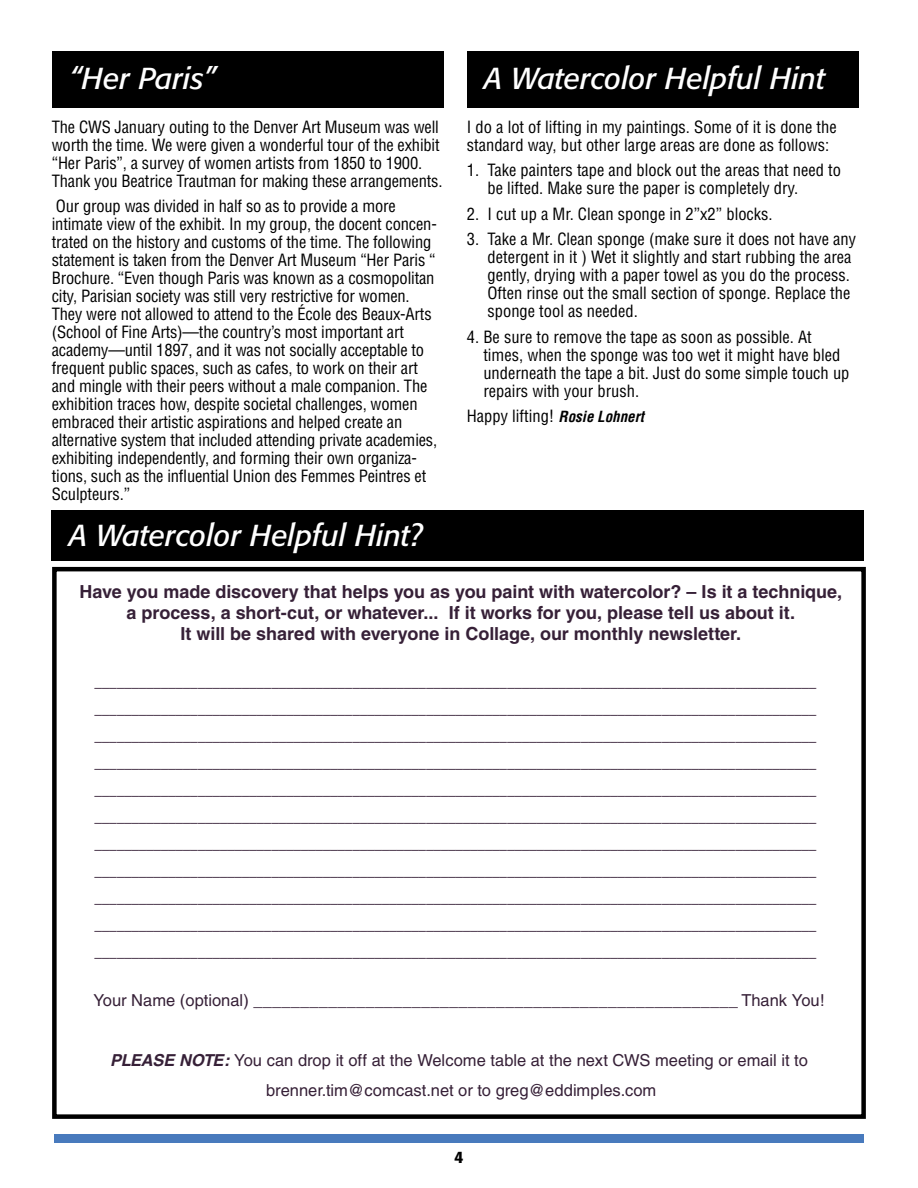
<style>
.page{position:relative;width:918px;height:1188px;background:#fff}
.page>*{position:absolute;margin:0;border:0;box-sizing:border-box;transform-origin:0 0}
.t1{font:italic 30px "Formata";color:#fff}
.t2{font:700 18px/21px "Helvetica";letter-spacing:-.005em;color:#362037;text-align:center}
.t3{font:condensed 16.5px/18px "Helvetica";letter-spacing:-.01em;color:#000}
.t4{font:16.5px/30px "Helvetica";color:#362037;text-align:center}
.t5{font:500 16.5px "Formata";color:#000}
.t6{font:italic 700 condensed 15px/27px "Helvetica";color:#362037;text-align:justify}
.s1{font-weight:700;font-style:italic;font-size:15px}
.s2{font-weight:700;font-style:italic}
</style>
<div class="page">
<div style="left:467px;top:51px;width:392px;height:57px;background:#000"></div>
<div style="left:52px;top:51px;width:392px;height:57px;background:#000"></div>
<div style="left:52px;top:510px;width:812px;height:50px;background:#000"></div>
<div style="left:52px;top:567px;width:814px;height:552px;border:4px solid #000"></div>
<div style="left:54px;top:1134px;width:810px;height:9px;background:#487abd"></div>
<h1 class="t1" style="left:69px;top:60px;width:148px">“Her Paris”</h1>
<h1 class="t1" style="left:485px;top:60px;width:342px">A Watercolor Helpful Hint</h1>
<p class="t3" style="left:52px;top:117px;width:392px">The CWS January outing to the Denver Art Museum was well worth the time. We were given a wonderful tour of the exhibit “Her Paris”, a survey of women artists from 1850 to 1900.<br>Thank you Beatrice Trautman for making these arrangements.</p>
<p class="t3" style="left:52px;top:197px;width:387px">Our group was divided in half so as to provide a more intimate view of the exhibit. In my group, the docent concen&shy;trated on the history and customs of the time. The following statement is taken from the Denver Art Museum “Her Paris “ Brochure. “Even though Paris was known as a cosmopolitan city, Parisian society was still very restrictive for women.<br>They were not allowed to attend to the École des Beaux-Arts (School of Fine Arts)—the country’s most important art academy—until 1897, and it was not socially acceptable to frequent public spaces, such as cafes, to work on their art and mingle with their peers without a male companion. The exhibition traces how, despite societal challenges, women embraced their artistic aspirations and helped create an alternative system that included attending private academies, exhibiting independently, and forming their own organiza&shy;tions, such as the influential Union des Femmes Peintres et Sculpteurs.”</p>
<h1 class="t1" style="left:69px;top:517px;width:355px">A Watercolor Helpful Hint?</h1>
<p class="t3" style="left:467px;top:117px;width:371px">I do a lot of lifting in my paintings. Some of it is done the standard way, but other large areas are done as follows:</p>
<p class="t3" style="left:488px;top:161px;width:355px;text-indent:-21px">1. Take painters tape and block out the areas that need to be lifted. Make sure the paper is completely dry.</p>
<p class="t3" style="left:467px;top:204px;width:307px">2. I cut up a Mr. Clean sponge in 2”x2” blocks.</p>
<p class="t3" style="left:488px;top:230px;width:370px;text-indent:-21px">3. Take a Mr. Clean sponge (make sure it does not have any detergent in it ) Wet it slightly and start rubbing the area gently, drying with a paper towel as you do the process.<br>Often rinse out the small section of sponge. Replace the sponge tool as needed.</p>
<p class="t3" style="left:483px;top:327px;width:368px;text-indent:-16px">4. Be sure to remove the tape as soon as possible. At times, when the sponge was too wet it might have bled underneath the tape a bit. Just do some simple touch up repairs with your brush.</p>
<p class="t3" style="left:467px;top:407px;width:179px">Happy lifting! <span class="s1">Rosie Lohnert</span></p>
<p class="t2" style="left:79px;top:581px;width:764px">Have you made discovery that helps you as you paint with watercolor? – Is it a technique, a process, a short-cut, or whatever... If it works for you, please tell us about it.<br>It will be shared with everyone in Collage, our monthly newsletter.</p>
<p class="t6" style="left:95px;top:668px;width:723px">__________________________________________________________________________________________________ __________________________________________________________________________________________________ __________________________________________________________________________________________________ __________________________________________________________________________________________________ __________________________________________________________________________________________________ __________________________________________________________________________________________________ __________________________________________________________________________________________________ __________________________________________________________________________________________________ __________________________________________________________________________________________________ __________________________________________________________________________________________________ __________________________________________________________________________________________________</p>
<p class="t4" style="left:93px;top:986px;width:733px">Your Name (optional) ____________________________________________________ Thank You!</p>
<p class="t4" style="left:110px;top:1046px;width:699px"><span class="s2">PLEASE NOTE:</span> You can drop it off at the Welcome table at the next CWS meeting or email it to brenner.tim@comcast.net or to greg@eddimples.com</p>
<p class="t5" style="left:454px;top:1147px;width:11px">4</p>
</div>
